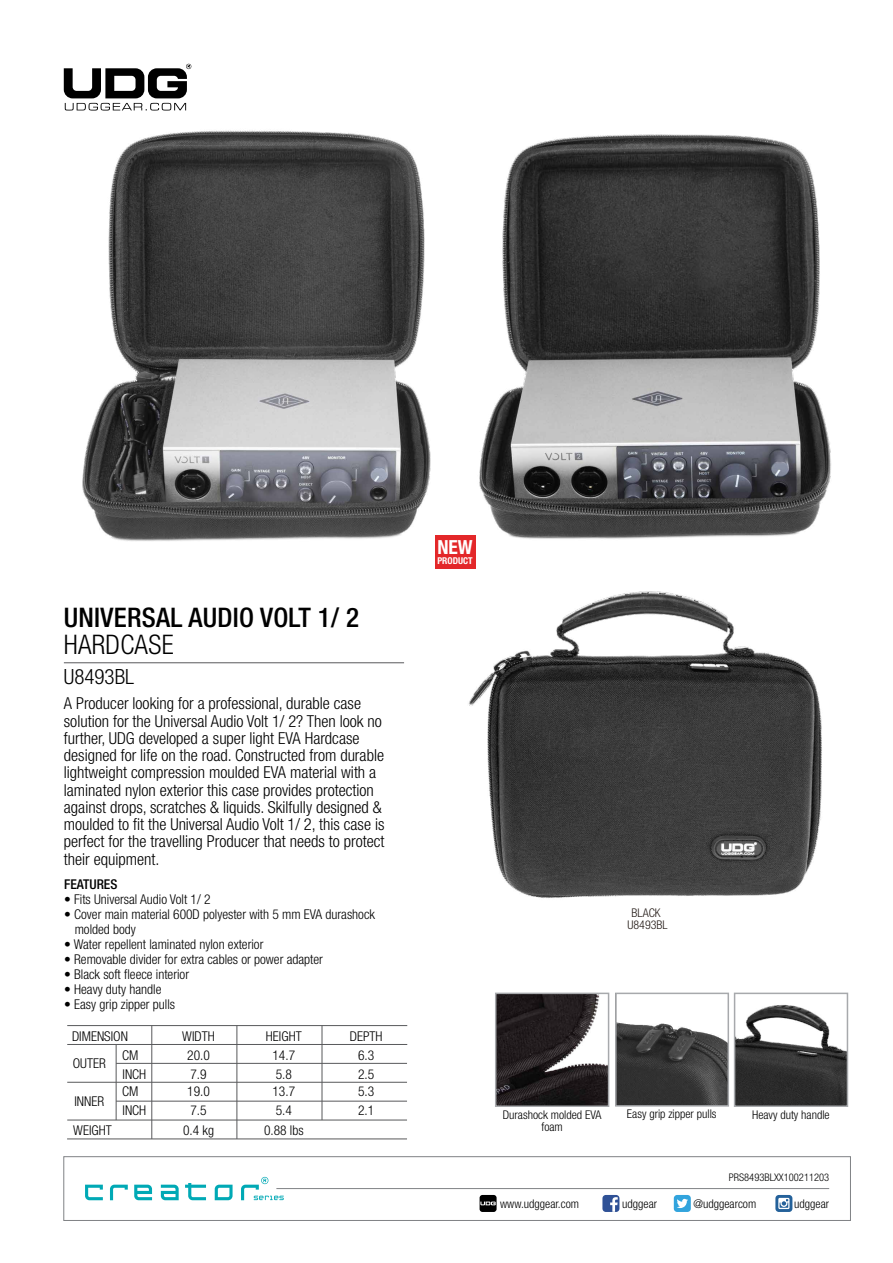
<style>
.page{position:relative;width:893px;height:1263px;background:#fff}
.page>*{position:absolute;margin:0;border:0;box-sizing:border-box;transform-origin:0 0}
.t1{font:500 condensed 27px "Helvetica Neue";letter-spacing:.01em;color:#000}
.t2{font:300 condensed 27px "Helvetica Neue";letter-spacing:.01em;color:#000}
.t3{font:300 condensed 21px "Helvetica Neue";color:#000}
.t4{font:700 condensed 19.5px "Helvetica Neue";color:#fff}
.t5{font:300 condensed 16.5px/17.2px "Helvetica Neue";color:#000}
.t6{font:300 condensed 13.5px/19px "Helvetica Neue";color:#000}
.t7{font:500 condensed 13.5px "Helvetica Neue";color:#000}
.t8{font:300 condensed 12px "Helvetica Neue LT Std";color:#000}
.t9{font:300 condensed 12px "Helvetica Neue";color:#000}
.t10{font:300 condensed 12px/12px "Helvetica Neue";color:#241b17;text-align:center}
.t11{font:300 condensed 10.5px "Helvetica Neue";color:#000}
.t12{font:700 condensed 9.45px "Helvetica Neue";color:#fff}
</style>
<div class="page">
<img style="left:82px;top:130px;width:356px;height:411px">
<div style="left:64px;top:1156px;width:787px;height:65px;background:#fff;border:1px solid #808285"></div>
<svg style="left:64px;top:64px;width:127px;height:47px"></svg>
<img style="left:618px;top:1022px;width:108px;height:81px">
<div style="left:615px;top:992px;width:114px;height:114px;border:2px solid #a7a9ac"></div>
<img style="left:498px;top:995px;width:108px;height:109px">
<div style="left:495px;top:992px;width:114px;height:115px;border:2px solid #a7a9ac"></div>
<hr style="left:276px;top:1188px;width:553px;height:1px;background:#808285">
<hr style="left:67px;top:1025px;width:340px;height:1px;background:#58595b">
<hr style="left:67px;top:1044px;width:340px;height:1px;background:#58595b">
<hr style="left:116px;top:1063px;width:291px;height:1px;background:#58595b">
<hr style="left:116px;top:1101px;width:291px;height:1px;background:#58595b">
<hr style="left:67px;top:1082px;width:340px;height:1px;background:#58595b">
<hr style="left:67px;top:1139px;width:340px;height:1px;background:#58595b">
<hr style="left:67px;top:1120px;width:340px;height:1px;background:#58595b">
<hr style="left:152px;top:1025px;width:1px;height:114px;background:#58595b">
<hr style="left:322px;top:1025px;width:1px;height:95px;background:#58595b">
<hr style="left:237px;top:1025px;width:1px;height:114px;background:#58595b">
<hr style="left:116px;top:1044px;width:1px;height:76px;background:#58595b">
<hr style="left:64px;top:662px;width:340px;height:1px;background:#58595b">
<svg style="left:85px;top:1177px;width:199px;height:23px"></svg>
<div style="left:602px;top:1195px;width:17px;height:17px;background:#2f5196;border-radius:3px"></div>
<svg style="left:610px;top:1197px;width:8px;height:15px"></svg>
<svg style="left:775px;top:1195px;width:17px;height:17px"></svg>
<svg style="left:778px;top:1198px;width:11px;height:11px"></svg>
<div style="left:674px;top:1195px;width:17px;height:17px;background:#32a4dd;border-radius:3px"></div>
<svg style="left:677px;top:1199px;width:11px;height:9px"></svg>
<svg style="left:480px;top:1195px;width:17px;height:17px"></svg>
<img style="left:737px;top:1004px;width:108px;height:100px">
<div style="left:734px;top:992px;width:114px;height:115px;border:2px solid #a7a9ac"></div>
<img style="left:468px;top:591px;width:354px;height:307px">
<img style="left:469px;top:134px;width:362px;height:405px">
<div style="left:435px;top:536px;width:41px;height:33px;background:#e32729"></div>
<h1 class="t1" style="left:64px;top:602px;width:297px">UNIVERSAL AUDIO VOLT 1/ 2</h1>
<h1 class="t2" style="left:64px;top:629px;width:111px">HARDCASE</h1>
<p class="t3" style="left:64px;top:665px;width:72px">U8493BL</p>
<p class="t5" style="left:64px;top:695px;width:322px">A Producer looking for a professional, durable case solution for the Universal Audio Volt 1/ 2? Then look no further, UDG developed a super light EVA Hardcase designed for life on the road. Constructed from durable lightweight compression moulded EVA material with a laminated nylon exterior this case provides protection against drops, scratches &amp; liquids. Skilfully designed &amp; moulded to fit the Universal Audio Volt 1/ 2, this case is perfect for the travelling Producer that needs to protect their equipment.</p>
<p class="t7" style="left:64px;top:876px;width:55px">FEATURES</p>
<p class="t6" style="left:64px;top:890px;width:148px">• Fits Universal Audio Volt 1/ 2</p>
<p class="t6" style="left:75px;top:907px;width:302px;line-height:15px;text-indent:-11px">• Cover main material 600D polyester with 5 mm EVA durashock molded body</p>
<p class="t6" style="left:64px;top:935px;width:201px">• Water repellent laminated nylon exterior</p>
<p class="t6" style="left:64px;top:950px;width:260px">• Removable divider for extra cables or power adapter</p>
<p class="t6" style="left:64px;top:965px;width:126px">• Black soft fleece interior</p>
<p class="t6" style="left:64px;top:980px;width:99px">• Heavy duty handle</p>
<p class="t6" style="left:64px;top:995px;width:112px">• Easy grip zipper pulls</p>
<p class="t6" style="left:72px;top:1027px;width:57px">DIMENSION</p>
<p class="t6" style="left:182px;top:1027px;width:34px">WIDTH</p>
<p class="t6" style="left:266px;top:1027px;width:37px">HEIGHT</p>
<p class="t6" style="left:350px;top:1027px;width:34px">DEPTH</p>
<p class="t6" style="left:73px;top:1054px;width:34px">OUTER</p>
<p class="t6" style="left:74px;top:1091px;width:31px">INNER</p>
<p class="t6" style="left:73px;top:1120px;width:40px">WEIGHT</p>
<p class="t6" style="left:122px;top:1046px;width:26px">CM<br>INCH</p>
<p class="t6" style="left:122px;top:1082px;width:26px">CM<br>INCH</p>
<p class="t6" style="left:187px;top:1046px;width:24px">20.0</p>
<p class="t6" style="left:272px;top:1046px;width:24px">14.7</p>
<p class="t6" style="left:358px;top:1046px;width:18px">6.3</p>
<p class="t6" style="left:190px;top:1065px;width:18px">7.9</p>
<p class="t6" style="left:276px;top:1065px;width:18px">5.8</p>
<p class="t6" style="left:358px;top:1065px;width:18px">2.5</p>
<p class="t6" style="left:187px;top:1082px;width:24px">19.0</p>
<p class="t6" style="left:272px;top:1082px;width:24px">13.7</p>
<p class="t6" style="left:358px;top:1082px;width:18px">5.3</p>
<p class="t6" style="left:190px;top:1101px;width:18px">7.5</p>
<p class="t6" style="left:276px;top:1101px;width:18px">5.4</p>
<p class="t6" style="left:358px;top:1101px;width:18px">2.1</p>
<p class="t6" style="left:183px;top:1120px;width:32px">0.4 kg</p>
<p class="t6" style="left:264px;top:1120px;width:41px">0.88 lbs</p>
<p class="t4" style="left:437px;top:535px;width:37px">NEW</p>
<p class="t12" style="left:437px;top:555px;width:37px">PRODUCT</p>
<p class="t10" style="left:627px;top:907px;width:42px">BLACK<br>U8493BL</p>
<p class="t8" style="left:503px;top:1108px;width:100px">Durashock molded EVA</p>
<p class="t8" style="left:627px;top:1107px;width:91px">Easy grip zipper pulls</p>
<p class="t8" style="left:541px;top:1120px;width:23px">foam</p>
<p class="t8" style="left:752px;top:1108px;width:79px">Heavy duty handle</p>
<p class="t11" style="left:729px;top:1171px;width:102px">PRS8493BLXX100211203</p>
<p class="t9" style="left:500px;top:1196px;width:80px">www.udggear.com</p>
<p class="t9" style="left:622px;top:1196px;width:36px">udggear</p>
<p class="t9" style="left:693px;top:1196px;width:64px">@udggearcom</p>
<p class="t9" style="left:794px;top:1196px;width:36px">udggear</p>
</div>
